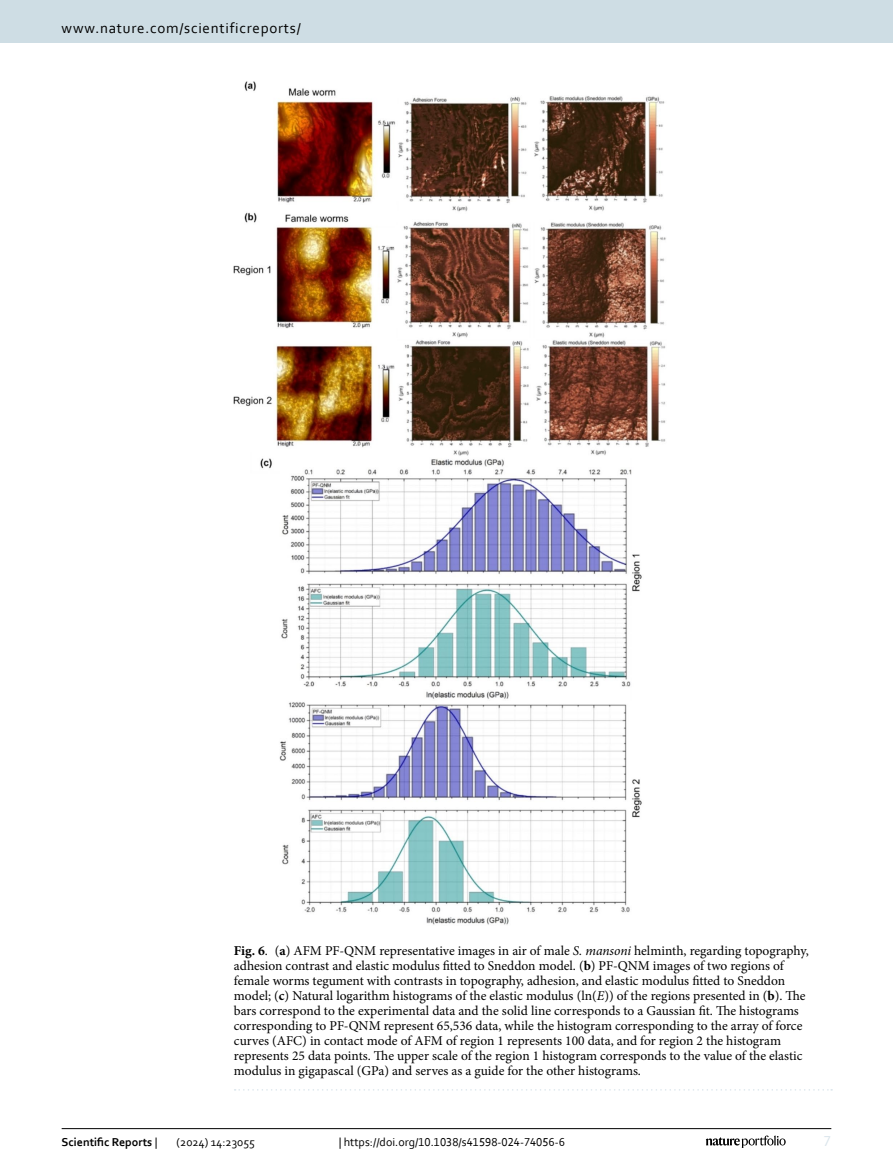
<style>
.page{position:relative;width:893px;height:1174px;background:#fff}
.page>*{position:absolute;margin:0;border:0;box-sizing:border-box;transform-origin:0 0}
.t1{font:15px "Corbel";letter-spacing:.05em;color:#000}
.t2{font:15px "Corbel";color:#d9e4eb}
.Figure_Caption{font:13.5px/15px "Minion Pro";color:#000}
.t3{font:12px "Corbel";color:#000}
.t4{font:700 12px "Corbel";color:#000}
.s1{font-weight:700}
.s2{font-style:italic}
.s3{font-weight:400}
</style>
<div class="page">
<img style="left:234px;top:81px;width:432px;height:844px">
<svg style="left:235px;top:1089px;width:597px;height:1px"></svg>
<hr style="left:62px;top:1128px;width:769px;height:1px;background:#000">
<svg style="left:706px;top:1135px;width:80px;height:12px"></svg>
<div style="left:0;top:0;width:893px;height:43px;background:#cedde4"></div>
<p class="t1" style="left:62px;top:18px;width:241px">www.nature.com/scientificreports/</p>
<p class="Figure_Caption" style="left:234px;top:942px;width:576px"><span class="s1">Fig. 6</span>. (<span class="s1">a</span>) AFM PF-QNM representative images in air of male <span class="s2">S. mansoni</span> helminth, regarding topography, adhesion contrast and elastic modulus fitted to Sneddon model. (<span class="s1">b</span>) PF-QNM images of two regions of female worms tegument with contrasts in topography, adhesion, and elastic modulus fitted to Sneddon model; (<span class="s1">c</span>) Natural logarithm histograms of the elastic modulus (ln(<span class="s2">E</span>)) of the regions presented in (<span class="s1">b</span>). The bars correspond to the experimental data and the solid line corresponds to a Gaussian fit. The histograms corresponding to PF-QNM represent 65,536 data, while the histogram corresponding to the array of force curves (AFC) in contact mode of AFM of region 1 represents 100 data, and for region 2 the histogram represents 25 data points. The upper scale of the region 1 histogram corresponds to the value of the elastic modulus in gigapascal (GPa) and serves as a guide for the other histograms.</p>
<p class="t4" style="left:62px;top:1134px;width:97px">Scientific Reports <span class="s3">|</span></p>
<p class="t3" style="left:177px;top:1134px;width:80px">(2024) 14:23055</p>
<p class="t3" style="left:339px;top:1134px;width:228px">| https://doi.org/10.1038/s41598-024-74056-6</p>
<p class="t2" style="left:824px;top:1132px;width:9px">7</p>
</div>
